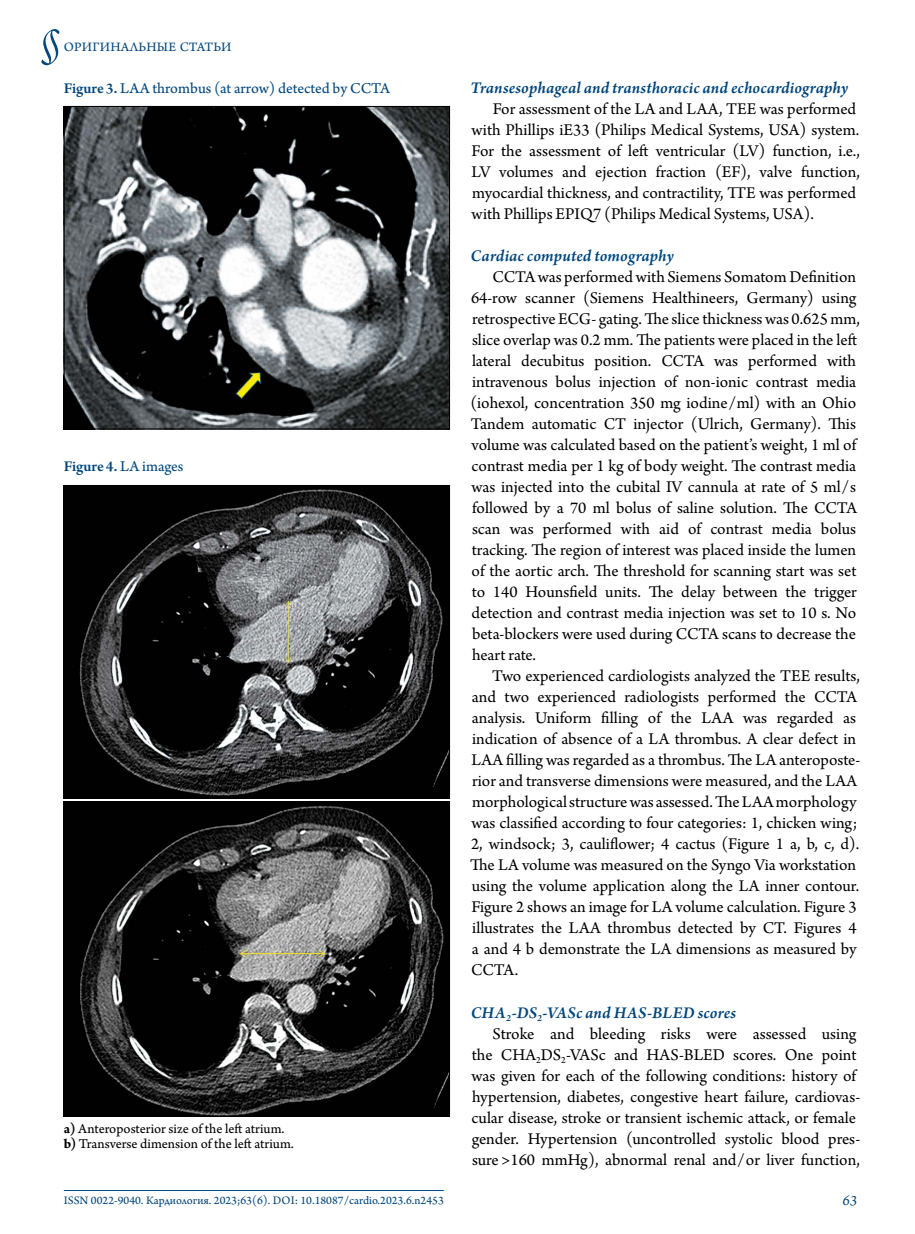
<style>
.page{position:relative;width:915px;height:1234px;background:#fff}
.page>*{position:absolute;margin:0;border:0;box-sizing:border-box;transform-origin:0 0}
.t1{font:54px "Arno Pro Light Italic Display";color:#00477e}
.t2{font:17.25px/21px "Arno Pro";color:#000}
.t3{font:italic 600 17.25px "Arno Pro";letter-spacing:.01em;color:#00477e}
.t4{font:15.75px "Arno Pro Sm Text";letter-spacing:-.005em;color:#00477e}
.t5{font:600 15.75px "Arno Pro";letter-spacing:-.005em;color:#00477e}
.t6{font:15px "Arno Pro Italic Sm Text";color:#00477e}
.t7{font:14.25px/15.8px "Arno Pro Sm Text";color:#000}
.t8{font:13.5px "Arno Pro Sm Text";letter-spacing:.01em;color:#00477e}
.t9{font:12px "Arno Pro Sm Text";color:#00477e}
.s1{font-family:"Arno Pro";font-weight:600}
.s2{font-family:"Arno Pro Sm Text";font-weight:400}
.s3{font-family:"Arno Pro Bold Sm Text"}
</style>
<div class="page">
<hr style="left:64px;top:1189px;width:379px;height:1px;background:#00477e">
<img style="left:66px;top:108px;width:382px;height:319px">
<div style="left:64px;top:106px;width:386px;height:323px;border:1px solid #000"></div>
<img style="left:66px;top:487px;width:382px;height:309px">
<div style="left:64px;top:485px;width:386px;height:313px;border:1px solid #000"></div>
<img style="left:66px;top:803px;width:382px;height:311px">
<div style="left:64px;top:801px;width:386px;height:315px;border:1px solid #000"></div>
<h1 class="t1" style="left:40px;top:12px;width:22px">§</h1>
<p class="t8" style="left:64px;top:39px;width:169px">ОРИГИНАЛЬНЫЕ СТАТЬИ</p>
<p class="t4" style="left:64px;top:79px;width:327px"><span class="s1">Figure 3.</span> LAA thrombus (at arrow) detected by CCTA</p>
<p class="t5" style="left:64px;top:457px;width:121px">Figure 4. <span class="s2">LA images</span></p>
<p class="t7" style="left:64px;top:1120px;width:231px"><span class="s3">a)</span> Anteroposterior size of the left atrium. <span class="s3">b)</span> Transverse dimension of the left atrium.</p>
<p class="t3" style="left:470px;top:78px;width:379px">Transesophageal and transthoracic and echocardiography</p>
<p class="t2" style="left:471px;top:99px;width:390px;text-indent:21px">For assessment of the LA and LAA, TEE was performed with Phillips iE33 (Philips Medical Systems, USA) system.<br>For the assessment of left ventricular (LV) function, i.e., LV volumes and ejection fraction (EF), valve function, myocardial thickness, and contractility, TTE was performed with Phillips EPIQ7 (Philips Medical Systems, USA).</p>
<p class="t3" style="left:470px;top:246px;width:205px">Cardiac сomputed tomography</p>
<p class="t2" style="left:470px;top:267px;width:390px;text-indent:22px">CCTA was performed with Siemens Somatom Definition 64‑row scanner (Siemens Healthineers, Germany) using retrospective ECG- gating. The slice thickness was 0.625 mm, slice overlap was 0.2 mm. The patients were placed in the left lateral decubitus position. CCTA was performed with intravenous bolus injection of non-ionic contrast media (iohexol, concentration 350 mg iodine/ml) with an Ohio Tandem automatic CT injector (Ulrich, Germany). This volume was calculated based on the patient’s weight, 1 ml of contrast media per 1 kg of body weight. The contrast media was injected into the cubital IV cannula at rate of 5 ml/s followed by a 70 ml bolus of saline solution. The CCTA scan was performed with aid of contrast media bolus tracking. The region of interest was placed inside the lumen of the aortic arch. The threshold for scanning start was set to 140 Hounsfield units. The delay between the trigger detection and contrast media injection was set to 10 s. No beta-blockers were used during CCTA scans to decrease the heart rate.</p>
<p class="t2" style="left:470px;top:666px;width:391px;text-indent:22px">Two experienced cardiologists analyzed the TEE results, and two experienced radiologists performed the CCTA analysis. Uniform filling of the LAA was regarded as indication of absence of a LA thrombus. A clear defect in LAA filling was regarded as a thrombus. The LA anteroposte-- rior and transverse dimensions were measured, and the LAA morphological structure was assessed. The LAA morphology was classified according to four categories: 1, chicken wing; 2, windsock; 3, cauliflower; 4 cactus (Figure 1 a, b, c, d).<br>The LA volume was measured on the Syngo Via workstation using the volume application along the LA inner contour.<br>Figure 2 shows an image for LA volume calculation. Figure 3 illustrates the LAA thrombus detected by CT. Figures 4 a and 4 b demonstrate the LA dimensions as measured by CCTA.</p>
<p class="t3" style="left:470px;top:1002px;width:267px">CHA<sub>2</sub>‑DS<sub>2</sub>‑VASc and HAS-BLED scores</p>
<p class="t2" style="left:492px;top:1023px;width:365px">Stroke and bleeding risks were assessed using</p>
<p class="t2" style="left:471px;top:1044px;width:386px">the CHA<sub>2</sub>DS<sub>2</sub>‑VASc and HAS-BLED scores. One point</p>
<p class="t2" style="left:471px;top:1065px;width:386px">was given for each of the following conditions: history of</p>
<p class="t2" style="left:472px;top:1086px;width:388px">hypertension, diabetes, congestive heart failure, cardiovas-</p>
<p class="t2" style="left:471px;top:1107px;width:386px">cular disease, stroke or transient ischemic attack, or female</p>
<p class="t2" style="left:471px;top:1128px;width:389px">gender. Hypertension (uncontrolled systolic blood pres-</p>
<p class="t2" style="left:472px;top:1149px;width:389px">sure&gt;160 mmHg), abnormal renal and/or liver function,</p>
<p class="t9" style="left:64px;top:1192px;width:381px">ISSN 0022-9040. Кардиология. 2023;63(6). DOI: 10.18087/cardio.2023.6.n2453</p>
<p class="t6" style="left:842px;top:1190px;width:16px">63</p>
</div>
